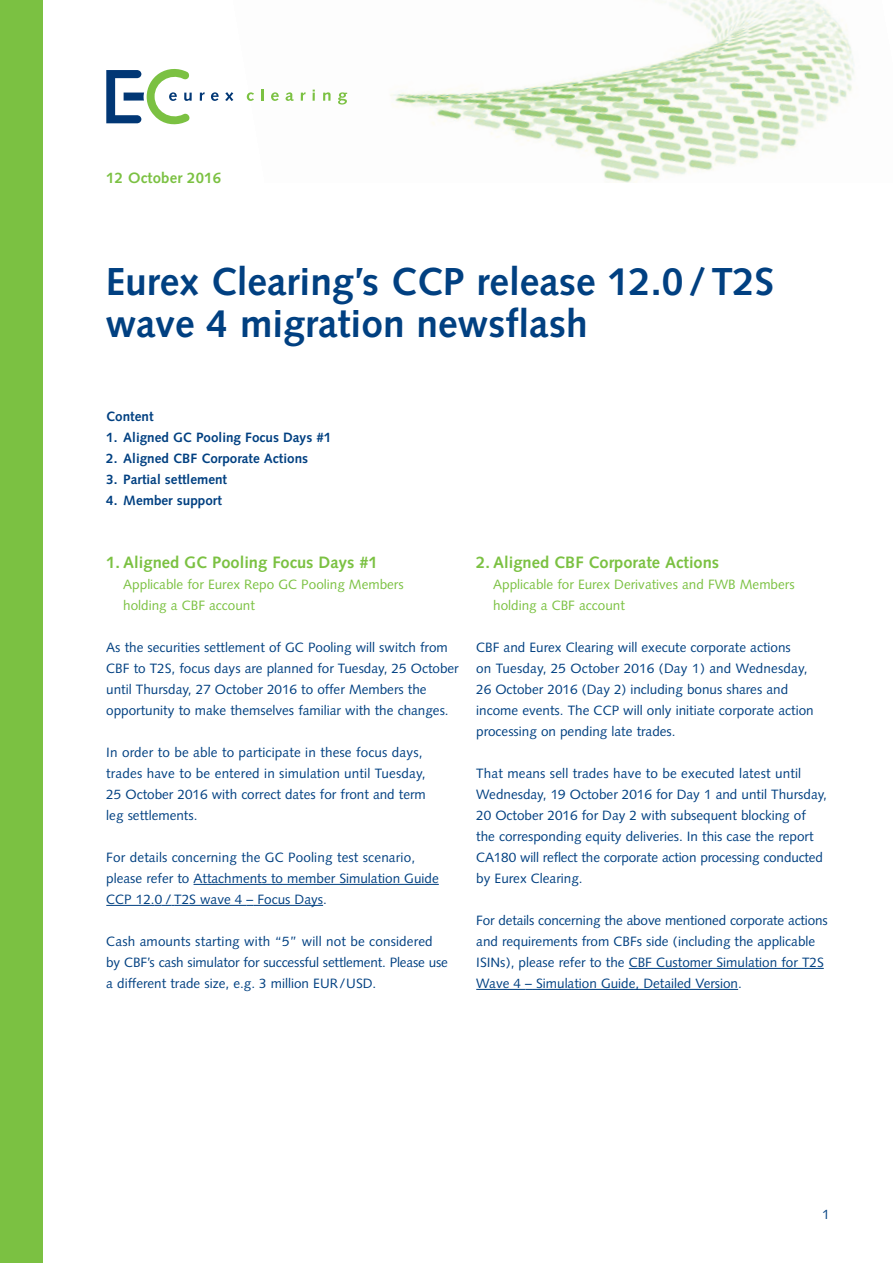
<style>
.page{position:relative;width:893px;height:1263px;background:#fff}
.page>*{position:absolute;margin:0;border:0;box-sizing:border-box;transform-origin:0 0}
.t1{font:700 39px/42px "Syntax";color:#014081}
.t2{font:700 16.5px "Syntax";color:#7bc142}
.t3{font:700 15px "Syntax";letter-spacing:.01em;color:#7bc142}
.t4{font:13.5px/21px "Syntax";color:#014081}
.t5{font:13.5px/21px "Syntax";color:#7bc142}
.t6{font:700 13.5px "Syntax";color:#014081}
</style>
<div class="page">
<img style="left:246px;top:0;width:608px;height:182px">
<svg style="left:200px;top:92px;width:5px;height:9px"></svg>
<svg style="left:211px;top:92px;width:8px;height:9px"></svg>
<svg style="left:225px;top:92px;width:8px;height:9px"></svg>
<svg style="left:247px;top:92px;width:7px;height:9px"></svg>
<svg style="left:261px;top:89px;width:2px;height:12px"></svg>
<svg style="left:271px;top:92px;width:8px;height:9px"></svg>
<svg style="left:286px;top:92px;width:8px;height:9px"></svg>
<svg style="left:301px;top:92px;width:5px;height:9px"></svg>
<svg style="left:313px;top:90px;width:2px;height:11px"></svg>
<svg style="left:323px;top:92px;width:8px;height:9px"></svg>
<svg style="left:338px;top:92px;width:9px;height:13px"></svg>
<svg style="left:106px;top:69px;width:86px;height:55px"></svg>
<div style="left:0;top:0;width:43px;height:1263px;background:#7bc142"></div>
<hr style="left:194px;top:884px;width:245px;height:1px;background:#014081">
<hr style="left:106px;top:905px;width:49px;height:1px;background:#014081">
<svg style="left:155px;top:905px;width:19px;height:1px"></svg>
<hr style="left:174px;top:905px;width:73px;height:1px;background:#014081">
<hr style="left:253px;top:905px;width:70px;height:1px;background:#014081">
<hr style="left:629px;top:968px;width:195px;height:1px;background:#014081">
<hr style="left:476px;top:989px;width:49px;height:1px;background:#014081">
<hr style="left:532px;top:989px;width:206px;height:1px;background:#014081">
<p class="t3" style="left:106px;top:172px;width:116px">12 October 2016</p>
<h1 class="t1" style="left:106px;top:264px;width:670px">Eurex Clearing’s CCP release 12.0/T2S wave 4 migration newsflash</h1>
<p class="t6" style="left:106px;top:411px;width:49px">Content</p>
<p class="t6" style="left:106px;top:432px;width:227px">1. Aligned GC Pooling Focus Days #1</p>
<p class="t6" style="left:106px;top:453px;width:203px">2. Aligned CBF Corporate Actions</p>
<p class="t6" style="left:106px;top:474px;width:122px">3. Partial settlement</p>
<p class="t6" style="left:106px;top:495px;width:117px">4. Member support</p>
<p class="t2" style="left:106px;top:555px;width:273px">1. Aligned GC Pooling Focus Days #1</p>
<p class="t5" style="left:123px;top:575px;width:282px">Applicable for Eurex Repo GC Pooling Members holding a CBF account</p>
<p class="t4" style="left:106px;top:638px;width:354px">As the securities settlement of GC Pooling will switch from CBF to T2S, focus days are planned for Tuesday, 25 October until Thursday, 27 October 2016 to offer Members the opportunity to make themselves familiar with the changes.</p>
<p class="t4" style="left:106px;top:743px;width:321px">In order to be able to participate in these focus days, trades have to be entered in simulation until Tuesday, 25 October 2016 with correct dates for front and term leg settlements.</p>
<p class="t4" style="left:106px;top:848px;width:334px">For details concerning the GC Pooling test scenario, please refer to Attachments to member Simulation Guide<br>CCP 12.0 / T2S wave 4 – Focus Days.</p>
<p class="t4" style="left:106px;top:932px;width:343px">Cash amounts starting with “5” will not be considered by CBF’s cash simulator for successful settlement. Please use a different trade size, e.g. 3 million EUR/USD.</p>
<p class="t2" style="left:476px;top:555px;width:244px">2. Aligned CBF Corporate Actions</p>
<p class="t5" style="left:493px;top:575px;width:303px">Applicable for Eurex Derivatives and FWB Members holding a CBF account</p>
<p class="t4" style="left:476px;top:638px;width:339px">CBF and Eurex Clearing will execute corporate actions<br>on Tuesday, 25 October 2016 (Day 1) and Wednesday, 26 October 2016 (Day 2) including bonus shares and income events. The CCP will only initiate corporate action processing on pending late trades.</p>
<p class="t4" style="left:476px;top:764px;width:352px">That means sell trades have to be executed latest until Wednesday, 19 October 2016 for Day 1 and until Thursday, 20 October 2016 for Day 2 with subsequent blocking of the corresponding equity deliveries. In this case the report CA180 will reflect the corporate action processing conducted by Eurex Clearing.</p>
<p class="t4" style="left:476px;top:911px;width:353px">For details concerning the above mentioned corporate actions and requirements from CBFs side (including the applicable ISINs), please refer to the CBF Customer Simulation for T2S Wave 4 – Simulation Guide, Detailed Version.</p>
<p class="t4" style="left:822px;top:1205px;width:9px">1</p>
</div>
